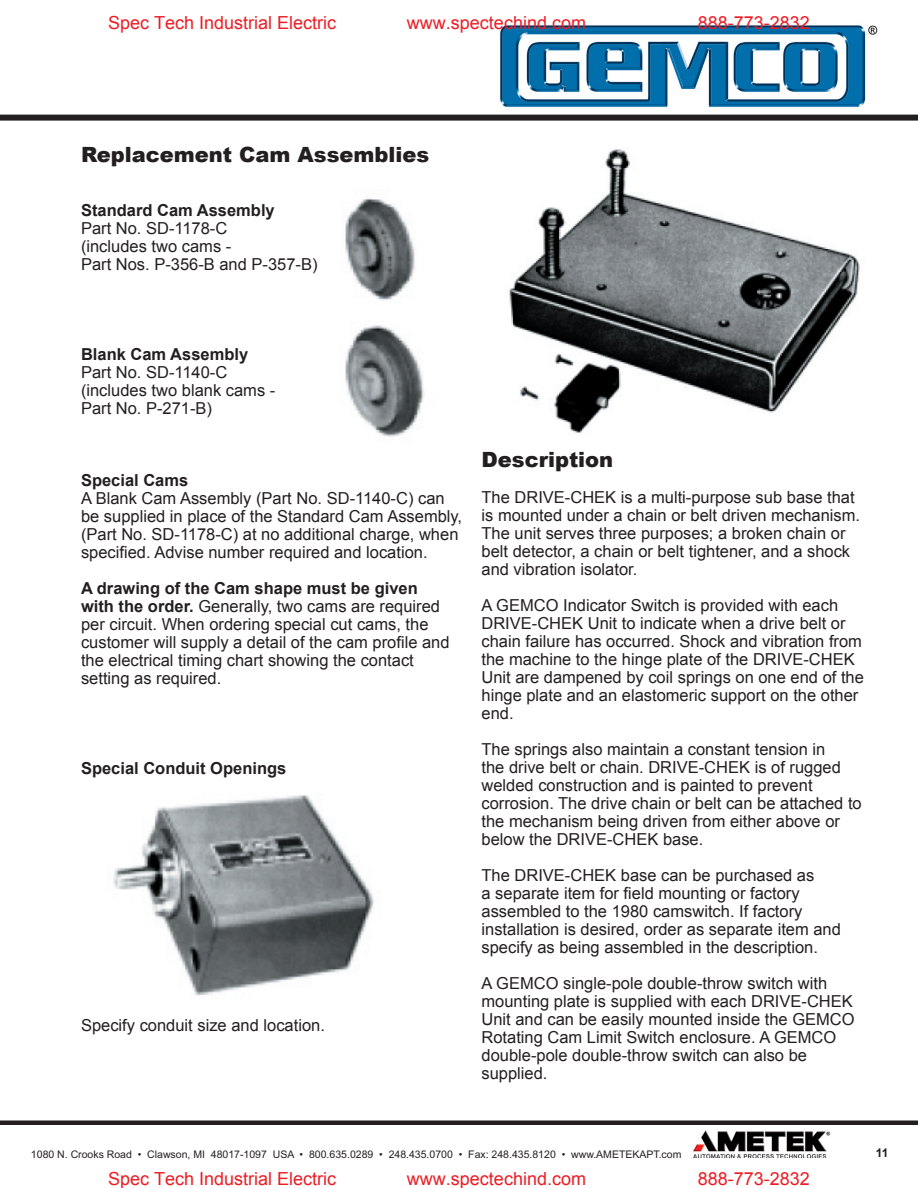
<style>
.page{position:relative;width:918px;height:1188px;background:#fff}
.page>*{position:absolute;margin:0;border:0;box-sizing:border-box;transform-origin:0 0}
.t1{font:900 21px "Arial";color:#231f20}
.t2{font:18px "Arial";color:#ed1c24}
.t3{font:16.5px/18px "Arial";color:#231f20}
.t4{font:700 16.5px "Arial";color:#231f20}
.t5{font:700 12px "Arial";color:#231f20}
.t6{font:10.5px "Arial";color:#231f20}
.s1{font-weight:700}
</style>
<div class="page">
<div style="left:0;top:1120px;width:918px;height:5px;background:#231f20"></div>
<img style="left:693px;top:1130px;width:138px;height:28px">
<div style="left:0;top:115px;width:918px;height:6px;background:#231f20"></div>
<img style="left:500px;top:25px;width:378px;height:82px">
<img style="left:345px;top:325px;width:79px;height:112px">
<img style="left:345px;top:197px;width:70px;height:103px">
<img style="left:113px;top:795px;width:261px;height:201px">
<img style="left:509px;top:149px;width:351px;height:284px">
<p class="t2" style="left:108px;top:11px;width:230px">Spec Tech Industrial Electric</p>
<p class="t2" style="left:407px;top:11px;width:181px">www.spectechind.com</p>
<p class="t2" style="left:698px;top:11px;width:114px">888-773-2832</p>
<p class="t1" style="left:81px;top:139px;width:350px">Replacement Cam Assemblies</p>
<p class="t4" style="left:81px;top:200px;width:195px">Standard Cam Assembly</p>
<p class="t3" style="left:81px;top:220px;width:238px">Part No. SD-1178-C<br>(includes two cams -<br>Part Nos. P-356-B and P-357-B)</p>
<p class="t4" style="left:81px;top:344px;width:169px">Blank Cam Assembly</p>
<p class="t3" style="left:81px;top:364px;width:196px">Part No. SD-1140-C (includes two blank cams -<br>Part No. P-271-B)</p>
<p class="t4" style="left:81px;top:470px;width:109px">Special Cams</p>
<p class="t3" style="left:81px;top:490px;width:383px">A Blank Cam Assembly (Part No. SD-1140-C) can be supplied in place of the Standard Cam Assembly, (Part No. SD-1178-C) at no additional charge, when specified. Advise number required and location.</p>
<p class="t3" style="left:81px;top:580px;width:370px"><span class="s1">A drawing of the Cam shape must be given with the order.</span> Generally, two cams are required per circuit. When ordering special cut cams, the customer will supply a detail of the cam profile and the electrical timing chart showing the contact setting as required.</p>
<p class="t4" style="left:81px;top:758px;width:207px">Special Conduit Openings</p>
<p class="t3" style="left:81px;top:1016px;width:245px">Specify conduit size and location.</p>
<p class="t1" style="left:482px;top:445px;width:133px">Description</p>
<p class="t3" style="left:482px;top:489px;width:380px">The DRIVE-CHEK is a multi-purpose sub base that is mounted under a chain or belt driven mechanism.<br>The unit serves three purposes; a broken chain or belt detector, a chain or belt tightener, and a shock and vibration isolator.</p>
<p class="t3" style="left:482px;top:597px;width:384px">A GEMCO Indicator Switch is provided with each DRIVE-CHEK Unit to indicate when a drive belt or chain failure has occurred. Shock and vibration from the machine to the hinge plate of the DRIVE-CHEK Unit are dampened by coil springs on one end of the hinge plate and an elastomeric support on the other end.</p>
<p class="t3" style="left:482px;top:741px;width:382px">The springs also maintain a constant tension in<br>the drive belt or chain. DRIVE-CHEK is of rugged welded construction and is painted to prevent corrosion. The drive chain or belt can be attached to the mechanism being driven from either above or below the DRIVE-CHEK base.</p>
<p class="t3" style="left:482px;top:867px;width:361px">The DRIVE-CHEK base can be purchased as<br>a separate item for field mounting or factory assembled to the 1980 camswitch. If factory installation is desired, order as separate item and specify as being assembled in the description.</p>
<p class="t3" style="left:482px;top:975px;width:375px">A GEMCO single-pole double-throw switch with mounting plate is supplied with each DRIVE-CHEK Unit and can be easily mounted inside the GEMCO Rotating Cam Limit Switch enclosure. A GEMCO double-pole double-throw switch can also be supplied.</p>
<p class="t6" style="left:31px;top:1149px;width:652px">1080 N. Crooks Road • Clawson, MI 48017-1097 USA • 800.635.0289 • 248.435.0700 • Fax: 248.435.8120 • www.AMETEKAPT.com</p>
<p class="t2" style="left:108px;top:1166px;width:230px">Spec Tech Industrial Electric</p>
<p class="t2" style="left:407px;top:1166px;width:181px">www.spectechind.com</p>
<p class="t2" style="left:698px;top:1166px;width:114px">888-773-2832</p>
<p class="t5" style="left:876px;top:1145px;width:14px">11</p>
</div>
